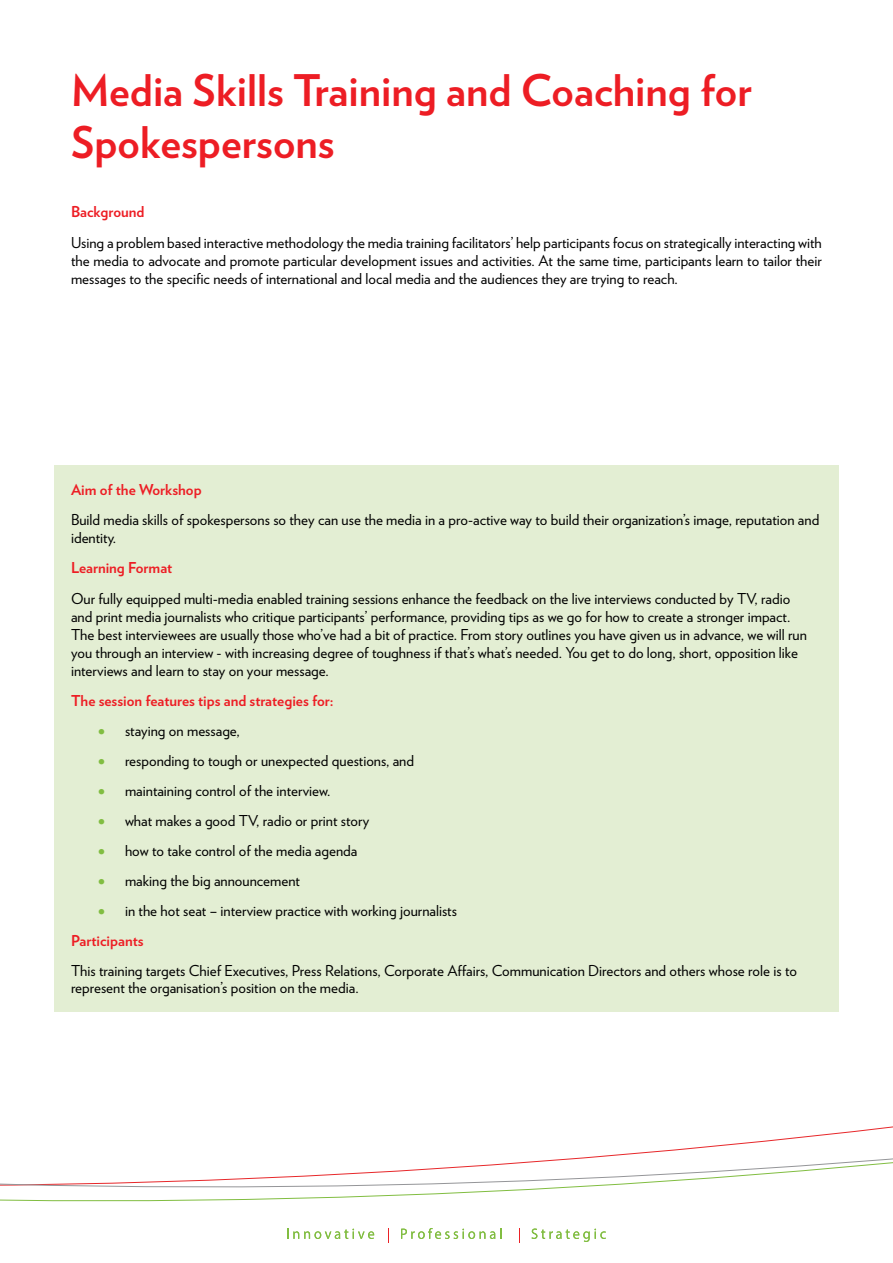
<style>
.page{position:relative;width:893px;height:1263px;background:#fff}
.page>*{position:absolute;margin:0;border:0;box-sizing:border-box;transform-origin:0 0}
.t1{font:700 43.5px/52.2px "Verlag";color:#ed1d24}
.t2{font:15px/18px "Verlag";color:#000}
.t3{font:700 15px "Verlag";color:#ed1d24}
.s1{color:#81bd41}
.s2{font-weight:700;color:#ed1d24}
</style>
<div class="page">
<svg style="left:0;top:1126px;width:893px;height:117px"></svg>
<svg style="left:287px;top:1229px;width:87px;height:10px"></svg>
<svg style="left:388px;top:1227px;width:1px;height:15px"></svg>
<svg style="left:401px;top:1228px;width:100px;height:11px"></svg>
<svg style="left:519px;top:1227px;width:1px;height:15px"></svg>
<svg style="left:532px;top:1228px;width:74px;height:14px"></svg>
<div style="left:54px;top:466px;width:785px;height:546px;background:#e3eed3"></div>
<h1 class="t1" style="left:71px;top:62px;width:682px">Media Skills Training and Coaching for<br>Spokespersons</h1>
<p class="t3" style="left:71px;top:200px;width:75px">Background</p>
<p class="t2" style="left:71px;top:233px;width:752px;text-align:justify">Using a problem based interactive methodology the media training facilitators’ help participants focus on strategically interacting with the media to advocate and promote particular development issues and activities. At the same time, participants learn to tailor their messages to the specific needs of international and local media and the audiences they are trying to reach.</p>
<p class="t3" style="left:71px;top:477px;width:132px">Aim of the Workshop</p>
<p class="t2" style="left:71px;top:510px;width:750px">Build media skills of spokespersons so they can use the media in a pro-active way to build their organization’s image, reputation and identity.</p>
<p class="t3" style="left:71px;top:556px;width:103px">Learning Format</p>
<p class="t2" style="left:71px;top:589px;width:737px">Our fully equipped multi-media enabled training sessions enhance the feedback on the live interviews conducted by TV, radio and print media journalists who critique participants’ performance, providing tips as we go for how to create a stronger impact.<br>The best interviewees are usually those who’ve had a bit of practice. From story outlines you have given us in advance, we will run you through an interview - with increasing degree of toughness if that’s what’s needed. You get to do long, short, opposition like interviews and learn to stay on your message.</p>
<p class="t3" style="left:71px;top:689px;width:264px">The session features tips and strategies for:</p>
<p class="t2" style="left:98px;top:721px;width:143px"><span class="s1">•</span> staying on message,</p>
<p class="t2" style="left:98px;top:751px;width:318px"><span class="s1">•</span> responding to tough or unexpected questions, and</p>
<p class="t2" style="left:98px;top:781px;width:234px"><span class="s1">•</span> maintaining control of the interview.</p>
<p class="t2" style="left:98px;top:811px;width:273px"><span class="s1">•</span> what makes a good TV, radio or print story</p>
<p class="t2" style="left:98px;top:841px;width:261px"><span class="s1">•</span> how to take control of the media agenda</p>
<p class="t2" style="left:98px;top:871px;width:203px"><span class="s1">•</span> making the big announcement</p>
<p class="t2" style="left:71px;top:895px;width:387px;line-height:30px;text-indent:27px"><span class="s1">•</span> in the hot seat – interview practice with working journalists<br><span class="s2">Participants</span></p>
<p class="t2" style="left:71px;top:961px;width:727px;line-height:17.2px">This training targets Chief Executives, Press Relations, Corporate Affairs, Communication Directors and others whose role is to represent the organisation’s position on the media.</p>
</div>
